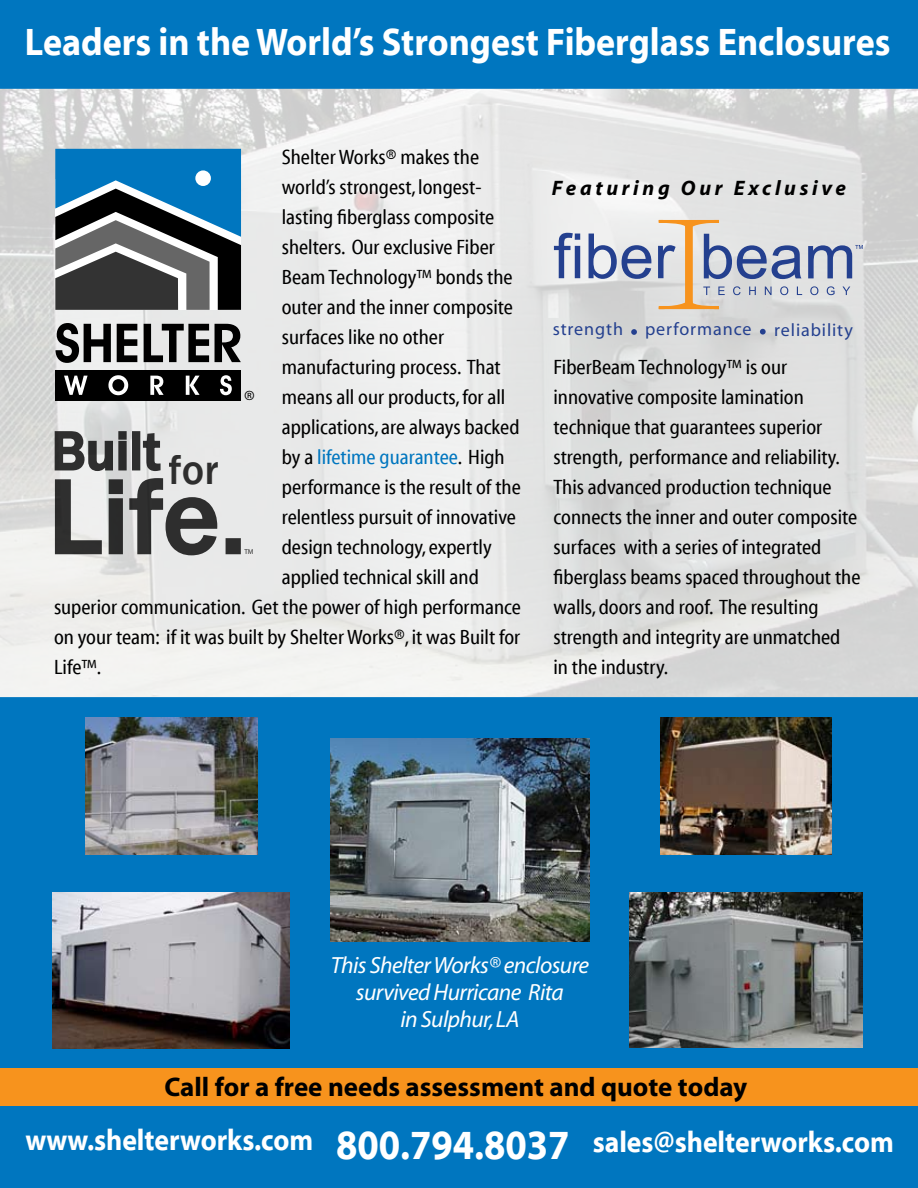
<style>
.page{position:relative;width:918px;height:1188px;background:#fff}
.page>*{position:absolute;margin:0;border:0;box-sizing:border-box;transform-origin:0 0}
.t1{font:500 109.35px "Franklin Gothic";color:#000}
.t2{font:500 55.8px "Franklin Gothic";color:#000}
.t3{font:38.85px "Myriad Bd Web";color:#fff;scale:.91 1}
.t4{font:29.7px "Myriad Bd Web";color:#fff;scale:.91 1}
.t5{font:700 27px "Myriad";color:#000}
.t6{font:italic 23.55px/26.8px "Myriad";letter-spacing:-.025em;color:#fff;text-align:center}
.t7{font:21px/30px "Myriad Cn Web";color:#000}
.t8{font:21px "Myriad Cn Web";color:#0076bf}
.t9{font:italic 700 21px "Myriad";letter-spacing:.175em;color:#000}
.t10{font:20.85px "Myriad";color:#000}
.t11{font:18px "Myriad";letter-spacing:.05em;color:#24408f}
.t12{font:7.05px "Myriad";color:#000}
.s1{color:#000}
.s2{font-size:41.25px}
</style>
<div class="page">
<img style="left:0;top:89px;width:918px;height:608px">
<svg style="left:554px;top:233px;width:26px;height:45px"></svg>
<svg style="left:733px;top:286px;width:8px;height:9px"></svg>
<svg style="left:749px;top:287px;width:7px;height:8px"></svg>
<svg style="left:765px;top:287px;width:7px;height:8px"></svg>
<svg style="left:780px;top:286px;width:8px;height:9px"></svg>
<svg style="left:797px;top:287px;width:5px;height:8px"></svg>
<svg style="left:810px;top:286px;width:8px;height:9px"></svg>
<svg style="left:827px;top:286px;width:8px;height:9px"></svg>
<svg style="left:842px;top:287px;width:8px;height:8px"></svg>
<svg style="left:808px;top:245px;width:55px;height:33px;background:#9ca7c3"></svg>
<svg style="left:631px;top:329px;width:6px;height:6px"></svg>
<svg style="left:760px;top:329px;width:6px;height:6px"></svg>
<svg style="left:589px;top:219px;width:212px;height:60px;background:#b8bdcd"></svg>
<svg style="left:656px;top:287px;width:69px;height:24px;background:#dccdbc"></svg>
<div style="left:685px;top:225px;width:8px;height:79px;background:#f7931d"></div>
<div style="left:0;top:0;width:918px;height:89px;background:#0076bf"></div>
<div style="left:0;top:697px;width:918px;height:491px;background:#0076bf"></div>
<svg style="left:56px;top:323px;width:55px;height:40px;background:#6c6c6c"></svg>
<svg style="left:117px;top:324px;width:20px;height:38px"></svg>
<svg style="left:144px;top:324px;width:65px;height:38px;background:#707070"></svg>
<svg style="left:215px;top:324px;width:26px;height:38px"></svg>
<div style="left:55px;top:370px;width:186px;height:30px;background:#000"></div>
<svg style="left:64px;top:376px;width:24px;height:19px"></svg>
<svg style="left:108px;top:375px;width:20px;height:20px"></svg>
<svg style="left:150px;top:376px;width:14px;height:19px"></svg>
<svg style="left:186px;top:376px;width:14px;height:19px"></svg>
<svg style="left:220px;top:375px;width:12px;height:20px"></svg>
<svg style="left:55px;top:149px;width:186px;height:161px;background:#3f6780"></svg>
<div style="left:195px;top:170px;width:16px;height:16px;background:#fff;border-radius:50%"></div>
<div style="left:226px;top:538px;width:15px;height:16px;border:2px solid #000"></div>
<svg style="left:54px;top:430px;width:164px;height:126px;background:#c7c8c8"></svg>
<img style="left:660px;top:718px;width:172px;height:136px">
<img style="left:85px;top:718px;width:172px;height:136px">
<img style="left:629px;top:892px;width:234px;height:156px">
<div style="left:0;top:1069px;width:918px;height:37px;background:#f7931d"></div>
<img style="left:53px;top:892px;width:236px;height:156px">
<img style="left:331px;top:739px;width:258px;height:202px">
<h3 class="t3" style="left:25px;top:21px;width:953px">Leaders in the World’s Strongest Fiberglass Enclosures</h3>
<p class="t7" style="left:282px;top:143px;width:199px">Shelter Works® makes the</p>
<p class="t7" style="left:282px;top:173px;width:201px">world’s strongest, longest-</p>
<p class="t7" style="left:282px;top:203px;width:214px">lasting fiberglass composite</p>
<p class="t7" style="left:282px;top:233px;width:215px">shelters. Our exclusive Fiber</p>
<p class="t7" style="left:282px;top:263px;width:232px">Beam Technology™ bonds the</p>
<p class="t7" style="left:282px;top:293px;width:233px">outer and the inner composite</p>
<p class="t7" style="left:282px;top:323px;width:164px">surfaces like no other</p>
<p class="t7" style="left:282px;top:353px;width:220px">manufacturing process. That</p>
<p class="t7" style="left:282px;top:383px;width:225px">means all our products, for all</p>
<p class="t7" style="left:282px;top:413px;width:239px">applications, are always backed</p>
<p class="t8" style="left:282px;top:446px;width:224px"><span class="s1">by a</span> lifetime guarantee<span class="s1">. High</span></p>
<p class="t7" style="left:282px;top:473px;width:241px">performance is the result of the</p>
<p class="t7" style="left:282px;top:503px;width:236px">relentless pursuit of innovative</p>
<p class="t7" style="left:282px;top:533px;width:211px">design technology, expertly</p>
<p class="t7" style="left:282px;top:563px;width:199px">applied technical skill and</p>
<p class="t7" style="left:54px;top:593px;width:469px">superior communication. Get the power of high performance</p>
<p class="t7" style="left:54px;top:623px;width:468px">on your team: if it was built by Shelter Works®, it was Built for</p>
<p class="t7" style="left:54px;top:653px;width:49px">Life™.</p>
<p class="t10" style="left:244px;top:388px;width:12px">®</p>
<h2 class="t2" style="left:52px;top:416px;width:168px">Built <sub>for</sub></h2>
<h1 class="t1" style="left:48px;top:449px;width:200px">Life.</h1>
<p class="t12" style="left:244px;top:548px;width:11px">TM</p>
<p class="t9" style="left:552px;top:177px;width:296px">Featuring Our Exclusive</p>
<p class="t11" style="left:553px;top:320px;width:200px">strength performance</p>
<p class="t11" style="left:774px;top:321px;width:80px">reliability</p>
<p class="t7" style="left:553px;top:352px;width:309px">FiberBeam Technology™ is our innovative composite lamination technique that guarantees superior strength, performance and reliability.<br>This advanced production technique connects the inner and outer composite surfaces with a series of integrated fiberglass beams spaced throughout the walls, doors and roof. The resulting strength and integrity are unmatched<br>in the industry.</p>
<p class="t6" style="left:331px;top:953px;width:260px">This Shelter Works® enclosure survived Hurricane Rita<br>in Sulphur, LA</p>
<p class="t5" style="left:164px;top:1073px;width:584px">Call for a free needs assessment and quote today</p>
<h3 class="t4" style="left:25px;top:1126px;width:956px">www.shelterworks.com <span class="s2">800.794.8037</span> sales@shelterworks.com</h3>
</div>
